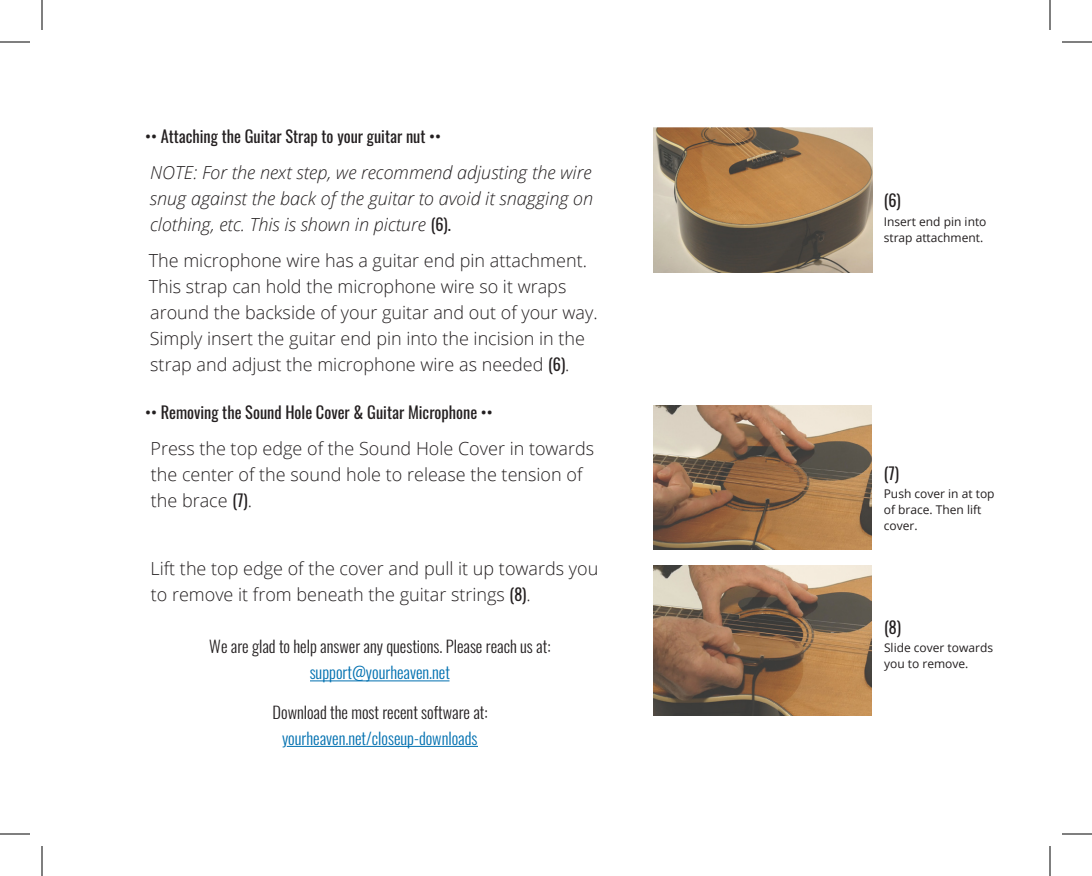
<style>
.page{position:relative;width:1092px;height:876px;background:#fff}
.page>*{position:absolute;margin:0;border:0;box-sizing:border-box;transform-origin:0 0}
.t1{font:300 18px/26px "Open Sans";color:#231f20}
.t2{font:italic 300 18px/26px "Open Sans";color:#231f20;text-align:justify}
.t3{font:16.4px "Oswald";color:#231f20}
.t4{font:300 16.4px "Oswald";color:#231f20}
.t5{font:300 16.4px "Oswald";color:#0070b0}
.t6{font:12px/16px "Open Sans";color:#231f20}
.s1{font-family:"Oswald";font-weight:400;font-style:normal;font-size:16.4px}
.s2{font-family:"Oswald";font-weight:400;font-size:16.4px}
</style>
<div class="page">
<img style="left:653px;top:566px;width:219px;height:149px">
<img style="left:653px;top:406px;width:219px;height:144px">
<img style="left:653px;top:128px;width:219px;height:144px">
<hr style="left:287px;top:746px;width:191px;height:1px;background:#0070b0">
<hr style="left:310px;top:680px;width:140px;height:1px;background:#0070b0">
<hr style="left:0;top:42px;width:30px;height:1px;background:#000">
<hr style="left:1062px;top:42px;width:30px;height:1px;background:#000">
<hr style="left:0;top:834px;width:30px;height:1px;background:#000">
<hr style="left:1062px;top:834px;width:30px;height:1px;background:#000">
<hr style="left:42px;top:0;width:1px;height:30px;background:#000">
<hr style="left:42px;top:846px;width:1px;height:30px;background:#000">
<hr style="left:1050px;top:0;width:1px;height:30px;background:#000">
<hr style="left:1050px;top:846px;width:1px;height:30px;background:#000">
<p class="t3" style="left:145px;top:125px;width:298px">•• Attaching the Guitar Strap to your guitar nut ••</p>
<p class="t2" style="left:150px;top:159px;width:445px">NOTE: For the next step, we recommend adjusting the wire snug against the back of the guitar to avoid it snagging on clothing, etc. This is shown in picture <span class="s1">(6).</span></p>
<p class="t1" style="left:149px;top:247px;width:450px">The microphone wire has a guitar end pin attachment.<br>This strap can hold the microphone wire so it wraps around the backside of your guitar and out of your way.<br>Simply insert the guitar end pin into the incision in the strap and adjust the microphone wire as needed <span class="s2">(6)</span>.</p>
<p class="t3" style="left:145px;top:401px;width:349px">•• Removing the Sound Hole Cover &amp; Guitar Microphone ••</p>
<p class="t1" style="left:151px;top:435px;width:445px">Press the top edge of the Sound Hole Cover in towards the center of the sound hole to release the tension of the brace <span class="s2">(7)</span>.</p>
<p class="t1" style="left:151px;top:555px;width:449px">Lift the top edge of the cover and pull it up towards you to remove it from beneath the guitar strings <span class="s2">(8)</span>.</p>
<p class="t4" style="left:209px;top:635px;width:343px">We are glad to help answer any questions. Please reach us at:</p>
<p class="t5" style="left:310px;top:661px;width:142px">support@yourheaven.net</p>
<p class="t4" style="left:273px;top:701px;width:217px">Download the most recent software at:</p>
<p class="t5" style="left:282px;top:727px;width:197px">yourheaven.net/closeup-downloads</p>
<p class="t3" style="left:884px;top:189px;width:19px">(6)</p>
<p class="t6" style="left:884px;top:213px;width:104px">Insert end pin into strap attachment.</p>
<p class="t3" style="left:884px;top:462px;width:17px">(7)</p>
<p class="t6" style="left:884px;top:486px;width:112px">Push cover in at top of brace. Then lift cover.</p>
<p class="t3" style="left:884px;top:616px;width:18px">(8)</p>
<p class="t6" style="left:884px;top:640px;width:111px">Slide cover towards you to remove.</p>
</div>
